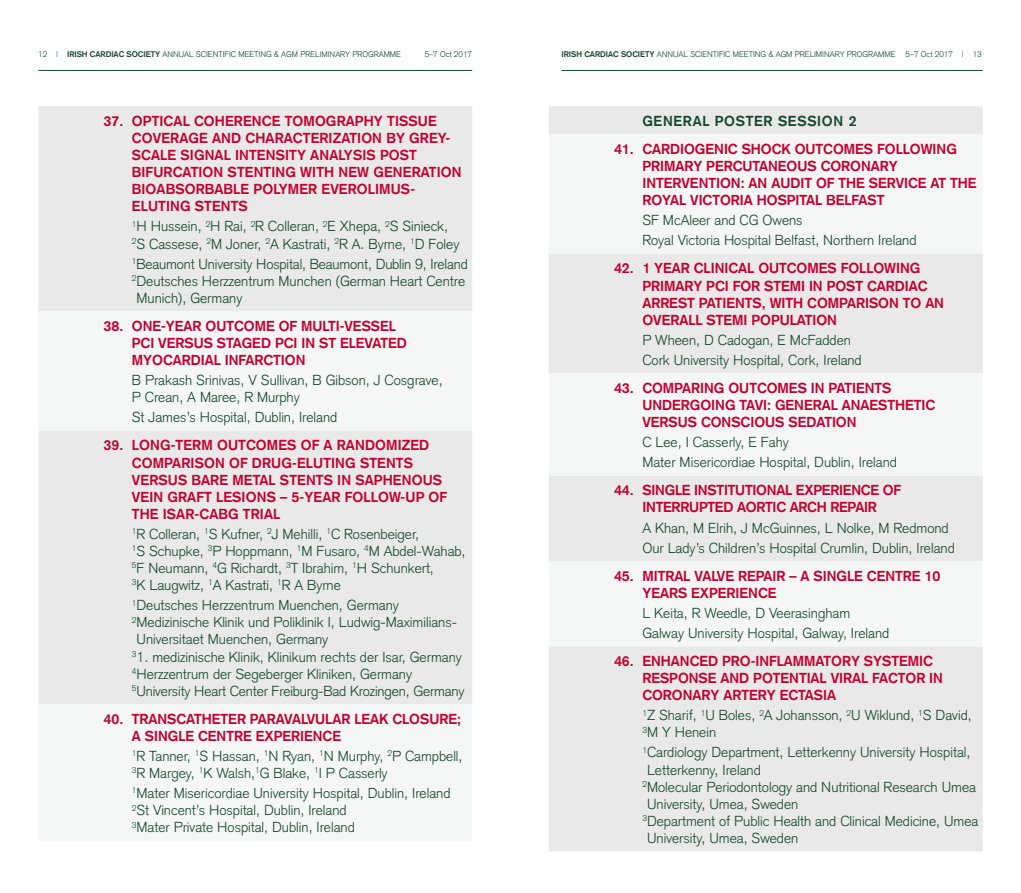
<style>
.page{position:relative;width:1021px;height:893px;background:#fff}
.page>*{position:absolute;margin:0;border:0;box-sizing:border-box;transform-origin:0 0}
.t1{font:300 14.25px/17.1px "Akzidenz Grotesk";color:#144733}
.t2{font:700 14.25px/17.1px "Akzidenz Grotesk";color:#c3002f}
.t3{font:700 14.25px "Akzidenz Grotesk";letter-spacing:.05em;color:#144733}
.t4{font:300 8.1px "Akzidenz Grotesk";color:#144733}
.s1{font-weight:700}
</style>
<div class="page">
<hr style="left:561px;top:70px;width:421px;height:1px;background:#144733">
<hr style="left:38px;top:70px;width:434px;height:1px;background:#144733">
<div style="left:38px;top:106px;width:434px;height:205px;background:#e8e9e8"></div>
<div style="left:38px;top:431px;width:434px;height:273px;background:#e8e9e8"></div>
<div style="left:549px;top:106px;width:433px;height:745px;background:#e8e9e8"></div>
<svg style="left:549px;top:134px;width:433px;height:512px;fill:#f5f6f6"></svg>
<p class="t4" style="left:38px;top:50px;width:364px">12 | <span class="s1">IRISH CARDIAC SOCIETY</span> ANNUAL SCIENTIFIC MEETING &amp; AGM PRELIMINARY PROGRAMME</p>
<p class="t4" style="left:424px;top:50px;width:49px">5–7 Oct 2017</p>
<p class="t4" style="left:561px;top:50px;width:422px"><span class="s1">IRISH CARDIAC SOCIETY</span> ANNUAL SCIENTIFIC MEETING &amp; AGM PRELIMINARY PROGRAMME 5–7 Oct 2017 | 13</p>
<p class="t2" style="left:132px;top:112px;width:331px;text-indent:-28px">37. OPTICAL COHERENCE TOMOGRAPHY TISSUE COVERAGE AND CHARACTERIZATION BY GREY-SCALE SIGNAL INTENSITY ANALYSIS POST BIFURCATION STENTING WITH NEW GENERATION BIOABSORBABLE POLYMER EVEROLIMUS-ELUTING STENTS</p>
<p class="t1" style="left:132px;top:218px;width:329px"><sup>1</sup>H Hussein, <sup>2</sup>H Rai, <sup>2</sup>R Colleran, <sup>2</sup>E Xhepa, <sup>2</sup>S Sinieck,<br><sup>2</sup>S Cassese, <sup>2</sup>M Joner, <sup>2</sup>A Kastrati, <sup>2</sup>R A. Byrne, <sup>1</sup>D Foley</p>
<p class="t1" style="left:132px;top:255px;width:337px"><sup>1</sup>Beaumont University Hospital, Beaumont, Dublin 9, Ireland</p>
<p class="t1" style="left:132px;top:272px;width:335px"><sup>2</sup>Deutsches Herzzentrum Munchen (German Heart Centre</p>
<p class="t1" style="left:136px;top:289px;width:107px">Munich), Germany</p>
<p class="t2" style="left:132px;top:317px;width:276px;text-indent:-28px">38. ONE-YEAR OUTCOME OF MULTI-VESSEL<br>PCI VERSUS STAGED PCI IN ST ELEVATED<br>MYOCARDIAL INFARCTION</p>
<p class="t1" style="left:132px;top:372px;width:312px">B Prakash Srinivas, V Sullivan, B Gibson, J Cosgrave,<br>P Crean, A Maree, R Murphy</p>
<p class="t1" style="left:132px;top:409px;width:207px">St James’s Hospital, Dublin, Ireland</p>
<p class="t2" style="left:132px;top:437px;width:317px;text-indent:-28px">39. LONG-TERM OUTCOMES OF A RANDOMIZED COMPARISON OF DRUG-ELUTING STENTS VERSUS BARE METAL STENTS IN SAPHENOUS VEIN GRAFT LESIONS – 5-YEAR FOLLOW-UP OF THE ISAR-CABG TRIAL</p>
<p class="t1" style="left:132px;top:525px;width:335px"><sup>1</sup>R Colleran, <sup>1</sup>S Kufner, <sup>2</sup>J Mehilli, <sup>1</sup>C Rosenbeiger,<br><sup>1</sup>S Schupke, <sup>3</sup>P Hoppmann, <sup>1</sup>M Fusaro, <sup>4</sup>M Abdel-Wahab, <sup>5</sup>F Neumann, <sup>4</sup>G Richardt, <sup>3</sup>T Ibrahim, <sup>1</sup>H Schunkert,<br><sup>3</sup>K Laugwitz, <sup>1</sup>A Kastrati, <sup>1</sup>R A Byrne</p>
<p class="t1" style="left:132px;top:597px;width:268px"><sup>1</sup>Deutsches Herzzentrum Muenchen, Germany</p>
<p class="t1" style="left:132px;top:614px;width:326px"><sup>2</sup>Medizinische Klinik und Poliklinik I, Ludwig-Maximilians-</p>
<p class="t1" style="left:136px;top:631px;width:193px">Universitaet Muenchen, Germany</p>
<p class="t1" style="left:132px;top:648px;width:334px"><sup>3</sup>1. medizinische Klinik, Klinikum rechts der Isar, Germany<br><sup>4</sup>Herzzentrum der Segeberger Kliniken, Germany<br><sup>5</sup>University Heart Center Freiburg-Bad Krozingen, Germany</p>
<p class="t2" style="left:132px;top:710px;width:330px;text-indent:-28px">40. TRANSCATHETER PARAVALVULAR LEAK CLOSURE;<br>A SINGLE CENTRE EXPERIENCE</p>
<p class="t1" style="left:132px;top:748px;width:332px"><sup>1</sup>R Tanner, <sup>1</sup>S Hassan, <sup>1</sup>N Ryan, <sup>1</sup>N Murphy, <sup>2</sup>P Campbell,<br><sup>3</sup>R Margey, <sup>1</sup>K Walsh,<sup>1</sup>G Blake, <sup>1</sup>I P Casserly</p>
<p class="t1" style="left:132px;top:785px;width:320px"><sup>1</sup>Mater Misericordiae University Hospital, Dublin, Ireland<br><sup>2</sup>St Vincent’s Hospital, Dublin, Ireland<br><sup>3</sup>Mater Private Hospital, Dublin, Ireland</p>
<p class="t3" style="left:642px;top:112px;width:216px">GENERAL POSTER SESSION 2</p>
<p class="t2" style="left:642px;top:140px;width:336px;text-indent:-28px">41. CARDIOGENIC SHOCK OUTCOMES FOLLOWING PRIMARY PERCUTANEOUS CORONARY INTERVENTION: AN AUDIT OF THE SERVICE AT THE ROYAL VICTORIA HOSPITAL BELFAST</p>
<p class="t1" style="left:642px;top:210px;width:275px;line-height:20.1px">SF McAleer and CG Owens<br>Royal Victoria Hospital Belfast, Northern Ireland</p>
<p class="t2" style="left:642px;top:260px;width:303px;text-indent:-28px">42. 1 YEAR CLINICAL OUTCOMES FOLLOWING PRIMARY PCI FOR STEMI IN POST CARDIAC ARREST PATIENTS, WITH COMPARISON TO AN OVERALL STEMI POPULATION</p>
<p class="t1" style="left:642px;top:330px;width:221px;line-height:20.1px">P Wheen, D Cadogan, E McFadden<br>Cork University Hospital, Cork, Ireland</p>
<p class="t2" style="left:642px;top:379px;width:294px;text-indent:-28px">43. COMPARING OUTCOMES IN PATIENTS<br>UNDERGOING TAVI: GENERAL ANAESTHETIC<br>VERSUS CONSCIOUS SEDATION</p>
<p class="t1" style="left:642px;top:432px;width:256px;line-height:20.1px">C Lee, I Casserly, E Fahy<br>Mater Misericordiae Hospital, Dublin, Ireland</p>
<p class="t2" style="left:614px;top:482px;width:288px;text-align:center">44. SINGLE INSTITUTIONAL EXPERIENCE OF<br>INTERRUPTED AORTIC ARCH REPAIR</p>
<p class="t1" style="left:642px;top:518px;width:314px;line-height:20.1px">A Khan, M Elrih, J McGuinnes, L Nolke, M Redmond<br>Our Lady’s Children’s Hospital Crumlin, Dublin, Ireland</p>
<p class="t2" style="left:642px;top:567px;width:299px;text-indent:-28px">45. MITRAL VALVE REPAIR – A SINGLE CENTRE 10<br>YEARS EXPERIENCE</p>
<p class="t1" style="left:642px;top:603px;width:248px;line-height:20.1px">L Keita, R Weedle, D Veerasingham<br>Galway University Hospital, Galway, Ireland</p>
<p class="t2" style="left:642px;top:652px;width:302px;text-indent:-28px">46. ENHANCED PRO-INFLAMMATORY SYSTEMIC<br>RESPONSE AND POTENTIAL VIRAL FACTOR IN<br>CORONARY ARTERY ECTASIA</p>
<p class="t1" style="left:642px;top:707px;width:331px"><sup>1</sup>Z Sharif, <sup>1</sup>U Boles, <sup>2</sup>A Johansson, <sup>2</sup>U Wiklund, <sup>1</sup>S David,<br><sup>3</sup>M Y Henein</p>
<p class="t1" style="left:642px;top:744px;width:329px"><sup>1</sup>Cardiology Department, Letterkenny University Hospital,</p>
<p class="t1" style="left:647px;top:761px;width:115px">Letterkenny, Ireland</p>
<p class="t1" style="left:642px;top:778px;width:335px"><sup>2</sup>Molecular Periodontology and Nutritional Research Umea</p>
<p class="t1" style="left:647px;top:795px;width:153px">University, Umea, Sweden</p>
<p class="t1" style="left:642px;top:812px;width:337px"><sup>3</sup>Department of Public Health and Clinical Medicine, Umea</p>
<p class="t1" style="left:647px;top:829px;width:153px">University, Umea, Sweden</p>
</div>
